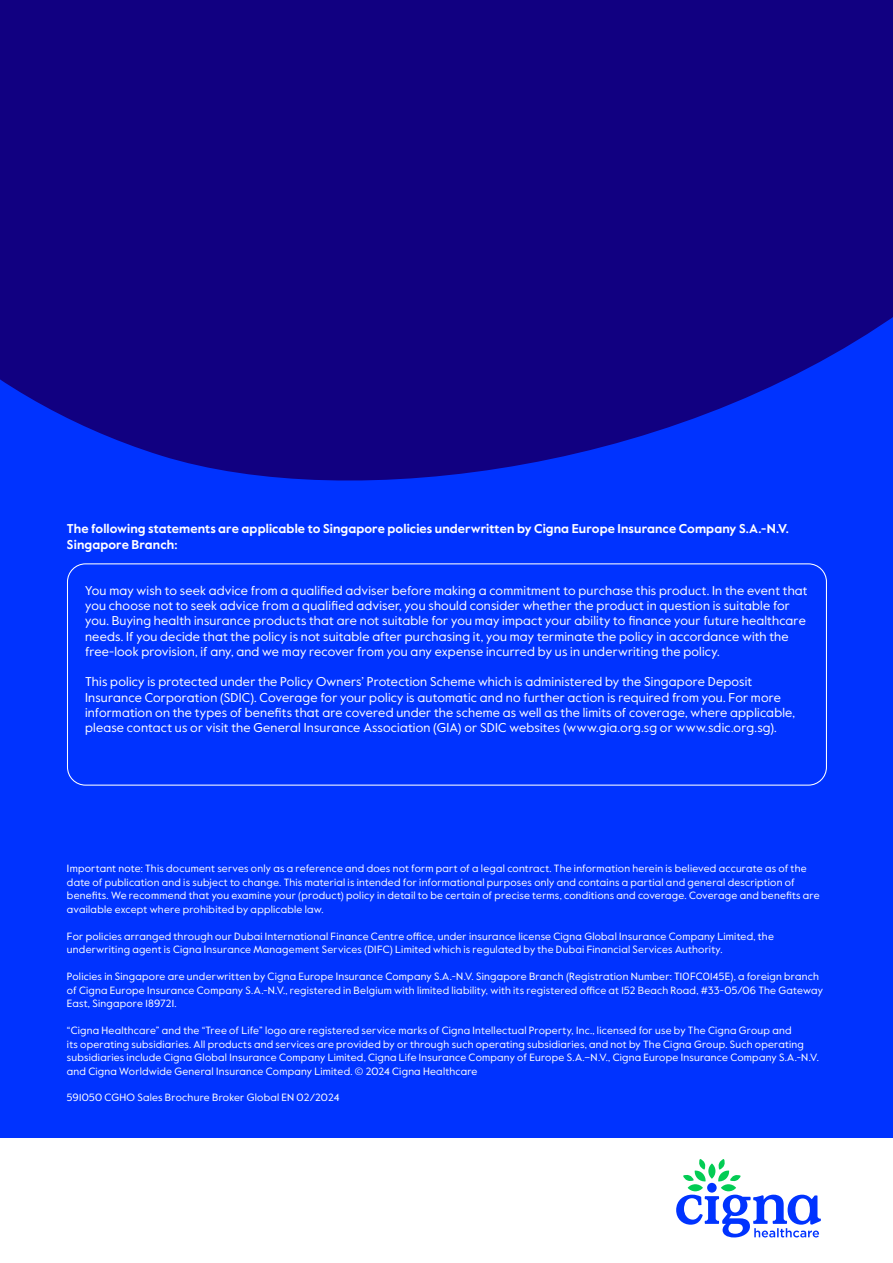
<style>
.page{position:relative;width:893px;height:1263px;background:#fff}
.page>*{position:absolute;margin:0;border:0;box-sizing:border-box;transform-origin:0 0}
.t1{font:12.75px/15.3px "Value Sans Pro";letter-spacing:.015em;color:#fff}
.t2{font:700 12.75px/15.3px "Value Sans Pro";letter-spacing:.005em;color:#fff}
.t3{font:10.5px/13.5px "Value Sans Pro";letter-spacing:.02em;color:#fff}
</style>
<div class="page">
<div style="left:0;top:0;width:893px;height:1137px;background:#03f"></div>
<div style="left:67px;top:563px;width:760px;height:223px;border:1px solid #fff;border-radius:18px"></div>
<svg style="left:0;top:299px;width:893px;height:182px;fill:#110081"></svg>
<div style="left:0;top:0;width:893px;height:299px;background:#110081"></div>
<svg style="left:676px;top:1159px;width:145px;height:78px"></svg>
<p class="t2" style="left:67px;top:522px;width:723px">The following statements are applicable to Singapore policies underwritten by Cigna Europe Insurance Company S.A.-N.V.<br>Singapore Branch:</p>
<p class="t1" style="left:85px;top:583px;width:724px">You may wish to seek advice from a qualified adviser before making a commitment to purchase this product. In the event that you choose not to seek advice from a qualified adviser, you should consider whether the product in question is suitable for you. Buying health insurance products that are not suitable for you may impact your ability to finance your future healthcare needs. If you decide that the policy is not suitable after purchasing it, you may terminate the policy in accordance with the free-look provision, if any, and we may recover from you any expense incurred by us in underwriting the policy.</p>
<p class="t1" style="left:85px;top:675px;width:711px">This policy is protected under the Policy Owners’ Protection Scheme which is administered by the Singapore Deposit Insurance Corporation (SDIC). Coverage for your policy is automatic and no further action is required from you. For more information on the types of benefits that are covered under the scheme as well as the limits of coverage, where applicable, please contact us or visit the General Insurance Association (GIA) or SDIC websites (www.gia.org.sg or www.sdic.org.sg).</p>
<p class="t3" style="left:67px;top:862px;width:754px">Important note: This document serves only as a reference and does not form part of a legal contract. The information herein is believed accurate as of the date of publication and is subject to change. This material is intended for informational purposes only and contains a partial and general description of benefits. We recommend that you examine your (product) policy in detail to be certain of precise terms, conditions and coverage. Coverage and benefits are available except where prohibited by applicable law.</p>
<p class="t3" style="left:67px;top:929px;width:708px">For policies arranged through our Dubai International Finance Centre office, under insurance license Cigna Global Insurance Company Limited, the underwriting agent is Cigna Insurance Management Services (DIFC) Limited which is regulated by the Dubai Financial Services Authority.</p>
<p class="t3" style="left:67px;top:970px;width:757px">Policies in Singapore are underwritten by Cigna Europe Insurance Company S.A.-N.V. Singapore Branch (Registration Number: T10FC0145E), a foreign branch of Cigna Europe Insurance Company S.A.-N.V., registered in Belgium with limited liability, with its registered office at 152 Beach Road, #33-05/06 The Gateway<br>East, Singapore 189721.</p>
<p class="t3" style="left:67px;top:1024px;width:753px">“Cigna Healthcare” and the “Tree of Life” logo are registered service marks of Cigna Intellectual Property, Inc., licensed for use by The Cigna Group and<br>its operating subsidiaries. All products and services are provided by or through such operating subsidiaries, and not by The Cigna Group. Such operating subsidiaries include Cigna Global Insurance Company Limited, Cigna Life Insurance Company of Europe S.A.–N.V., Cigna Europe Insurance Company S.A.-N.V. and Cigna Worldwide General Insurance Company Limited. © 2024 Cigna Healthcare</p>
<p class="t3" style="left:67px;top:1091px;width:274px">591050 CGHO Sales Brochure Broker Global EN 02/2024</p>
</div>
